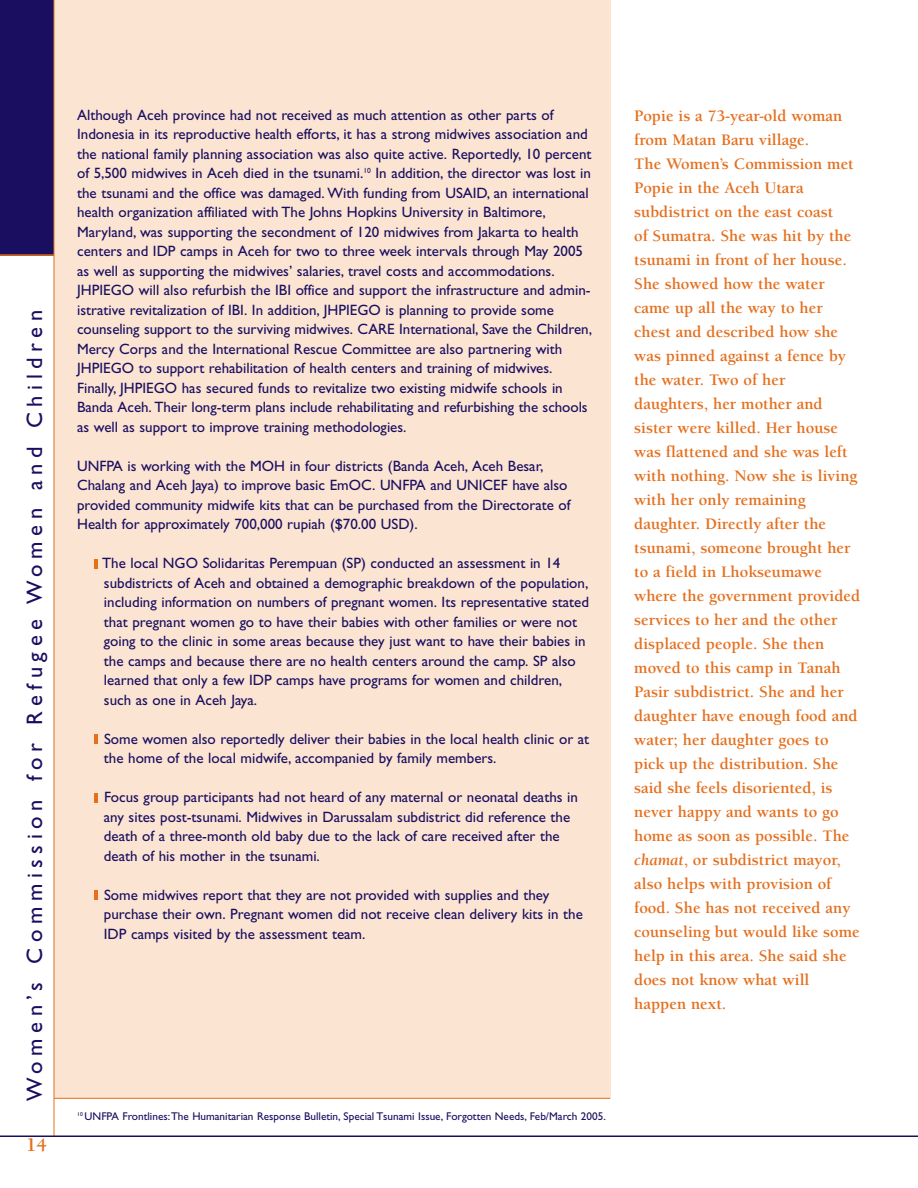
<style>
.page{position:relative;width:918px;height:1188px;background:#fff}
.page>*{position:absolute;margin:0;border:0;box-sizing:border-box;transform-origin:0 0}
.t1{font:22.5px "Gill Sans";letter-spacing:.25em;color:#1a0e60}
.t2{font:700 19.5px "Berkeley";color:#e4701e}
.t3{font:700 16.5px/24px "Berkeley";color:#e4701e}
.t4{font:15px/19.5px "Gill Sans";color:#1a0e60}
.t5{font:11.25px "Gill Sans";color:#1a0e60}
.s1{font-style:italic}
</style>
<div class="page">
<div style="left:54px;top:0;width:556px;height:1098px;background:#fbe5d2"></div>
<div style="left:0;top:0;width:54px;height:255px;background:#1a0e60"></div>
<hr style="left:0;top:254px;width:54px;height:2px;background:#e4701e">
<hr style="left:54px;top:0;width:1px;height:1136px;background:#e4701e">
<svg style="left:95px;top:890px;width:3px;height:10px"></svg>
<svg style="left:95px;top:793px;width:3px;height:9px"></svg>
<svg style="left:95px;top:734px;width:3px;height:10px"></svg>
<svg style="left:95px;top:559px;width:3px;height:9px"></svg>
<hr style="left:0;top:1136px;width:918px;height:1px;background:#1a0e60">
<hr style="left:54px;top:1098px;width:556px;height:1px;background:#e4701e">
<h1 class="t1" style="left:27px;top:1101px;width:792px;rotate:-90deg">Women’s Commission for Refugee Women and Children</h1>
<h2 class="t2" style="left:26px;top:1138px;width:22px">14</h2>
<p class="t4" style="left:77px;top:107px;width:516px">Although Aceh province had not received as much attention as other parts of Indonesia in its reproductive health efforts, it has a strong midwives association and the national family planning association was also quite active. Reportedly, 10 percent of 5,500 midwives in Aceh died in the tsunami.<sup>10</sup> In addition, the director was lost in the tsunami and the office was damaged. With funding from USAID, an international health organization affiliated with The Johns Hopkins University in Baltimore, Maryland, was supporting the secondment of 120 midwives from Jakarta to health centers and IDP camps in Aceh for two to three week intervals through May 2005 as well as supporting the midwives’ salaries, travel costs and accommodations.<br>JHPIEGO will also refurbish the IBI office and support the infrastructure and admin&shy;istrative revitalization of IBI. In addition, JHPIEGO is planning to provide some counseling support to the surviving midwives. CARE International, Save the Children, Mercy Corps and the International Rescue Committee are also partnering with JHPIEGO to support rehabilitation of health centers and training of midwives.<br>Finally, JHPIEGO has secured funds to revitalize two existing midwife schools in Banda Aceh. Their long-term plans include rehabilitating and refurbishing the schools as well as support to improve training methodologies.</p>
<p class="t4" style="left:77px;top:458px;width:495px">UNFPA is working with the MOH in four districts (Banda Aceh, Aceh Besar, Chalang and Aceh Jaya) to improve basic EmOC. UNFPA and UNICEF have also provided community midwife kits that can be purchased from the Directorate of Health for approximately 700,000 rupiah ($70.00 USD).</p>
<p class="t4" style="left:102px;top:555px;width:488px">The local NGO Solidaritas Perempuan (SP) conducted an assessment in 14 subdistricts of Aceh and obtained a demographic breakdown of the population, including information on numbers of pregnant women. Its representative stated that pregnant women go to have their babies with other families or were not going to the clinic in some areas because they just want to have their babies in the camps and because there are no health centers around the camp. SP also learned that only a few IDP camps have programs for women and children, such as one in Aceh Jaya.</p>
<p class="t4" style="left:104px;top:731px;width:487px">Some women also reportedly deliver their babies in the local health clinic or at the home of the local midwife, accompanied by family members.</p>
<p class="t4" style="left:104px;top:789px;width:476px">Focus group participants had not heard of any maternal or neonatal deaths in any sites post-tsunami. Midwives in Darussalam subdistrict did reference the death of a three-month old baby due to the lack of care received after the death of his mother in the tsunami.</p>
<p class="t4" style="left:104px;top:887px;width:480px">Some midwives report that they are not provided with supplies and they purchase their own. Pregnant women did not receive clean delivery kits in the<br>IDP camps visited by the assessment team.</p>
<p class="t5" style="left:77px;top:1112px;width:530px"><sup>10</sup> UNFPA Frontlines:The Humanitarian Response Bulletin, Special Tsunami Issue, Forgotten Needs, Feb/March 2005.</p>
<p class="t3" style="left:634px;top:105px;width:228px">Popie is a 73-year-old woman from Matan Baru village.<br>The Women’s Commission met<br>Popie in the Aceh Utara subdistrict on the east coast<br>of Sumatra. She was hit by the tsunami in front of her house.<br>She showed how the water came up all the way to her chest and described how she was pinned against a fence by the water. Two of her daughters, her mother and sister were killed. Her house was flattened and she was left with nothing. Now she is living with her only remaining daughter. Directly after the tsunami, someone brought her to a field in Lhokseumawe where the government provided services to her and the other displaced people. She then moved to this camp in Tanah<br>Pasir subdistrict. She and her daughter have enough food and water; her daughter goes to pick up the distribution. She said she feels disoriented, is never happy and wants to go home as soon as possible. The <span class="s1">chamat</span>, or subdistrict mayor, also helps with provision of food. She has not received any counseling but would like some help in this area. She said she does not know what will happen next.</p>
</div>
